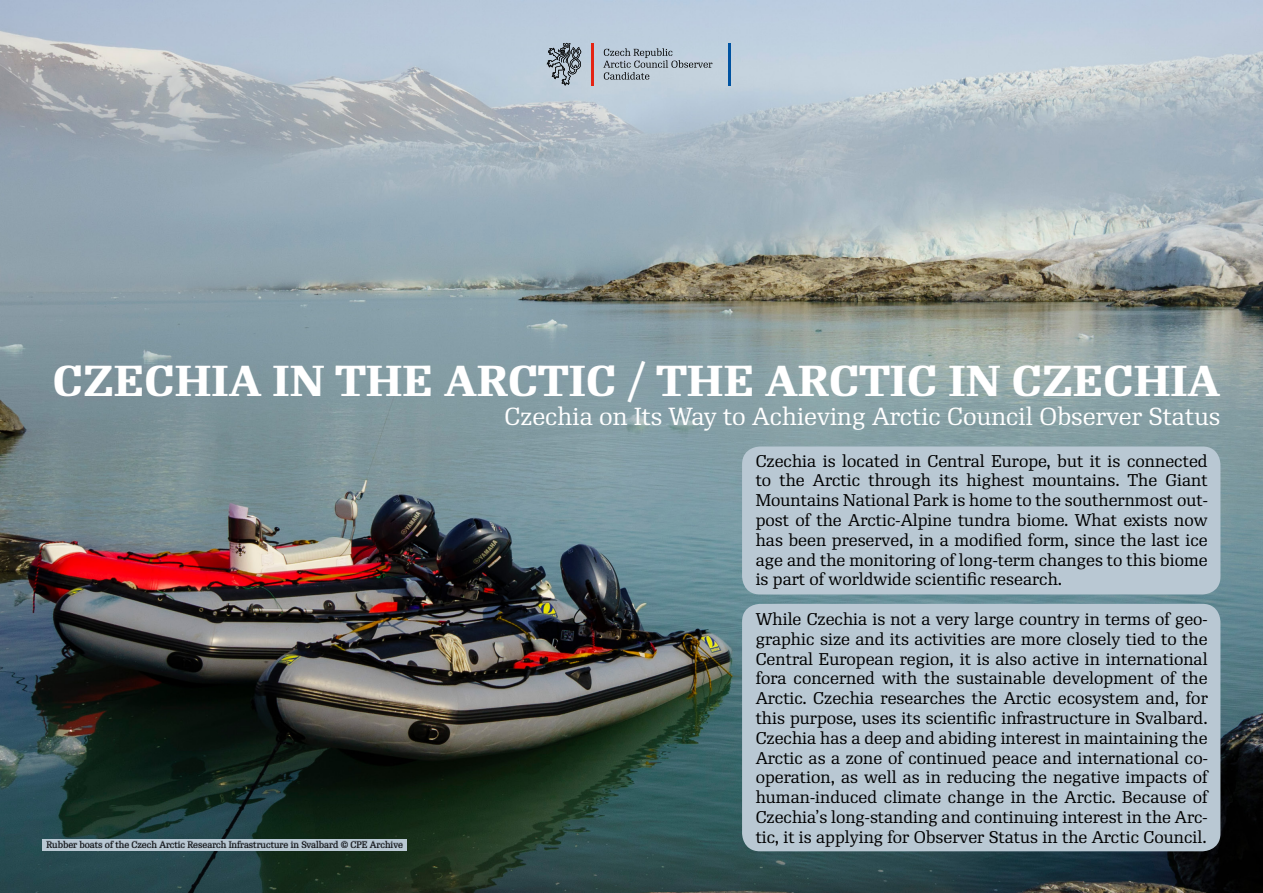
<style>
.page{position:relative;width:1263px;height:893px;background:#fff}
.page>*{position:absolute;margin:0;border:0;box-sizing:border-box;transform-origin:0 0}
.t1{font:500 42px "Re Public Std";color:#fff}
.t2{font:24px "Re Public Std";color:#fff}
.t3{font:16.5px/19.8px "Re Public Std";color:#000;text-align:justify}
.t4{font:9px "Re Public Std";color:#000}
</style>
<div class="page">
<img style="left:0;top:0;width:1263px;height:893px">
<svg style="left:603px;top:48px;width:109px;height:32px;background:#a9b6c2"></svg>
<svg style="left:547px;top:43px;width:34px;height:43px"></svg>
<hr style="left:591px;top:43px;width:2px;height:43px;background:#e42313">
<hr style="left:728px;top:43px;width:2px;height:43px;background:#0053a1">
<div style="left:742px;top:446px;width:478px;height:148px;background:#b9c8d3;border-radius:18px"></div>
<div style="left:742px;top:604px;width:478px;height:247px;background:#b9c8d3;border-radius:18px"></div>
<div style="left:43px;top:839px;width:364px;height:11px;background:#b9c8d3"></div>
<svg style="left:46px;top:840px;width:357px;height:8px"></svg>
<h1 class="t1" style="left:53px;top:353px;width:1169px">CZECHIA IN THE ARCTIC / THE ARCTIC IN CZECHIA</h1>
<h2 class="t2" style="left:505px;top:401px;width:717px">Czechia on Its Way to Achieving Arctic Council Observer Status</h2>
<p class="t3" style="left:756px;top:451px;width:454px">Czechia is located in Central Europe, but it is connected to the Arctic through its highest mountains. The Giant Mountains National Park is home to the southernmost out&shy;post of the Arctic-Alpine tundra biome. What exists now has been preserved, in a modified form, since the last ice age and the monitoring of long-term changes to this biome is part of worldwide scientific research.</p>
<p class="t3" style="left:756px;top:609px;width:454px">While Czechia is not a very large country in terms of geo&shy;graphic size and its activities are more closely tied to the Central European region, it is also active in international fora concerned with the sustainable development of the Arctic. Czechia researches the Arctic ecosystem and, for this purpose, uses its scientific infrastructure in Svalbard.<br>Czechia has a deep and abiding interest in maintaining the Arctic as a zone of continued peace and international co&shy;operation, as well as in reducing the negative impacts of human-induced climate change in the Arctic. Because of Czechia’s long-standing and continuing interest in the Arc&shy;tic, it is applying for Observer Status in the Arctic Council.</p>
<p class="t4" style="left:46px;top:839px;width:358px">Rubber boats of the Czech Arctic Research Infrastructure in Svalbard © CPE Archive</p>
</div>
